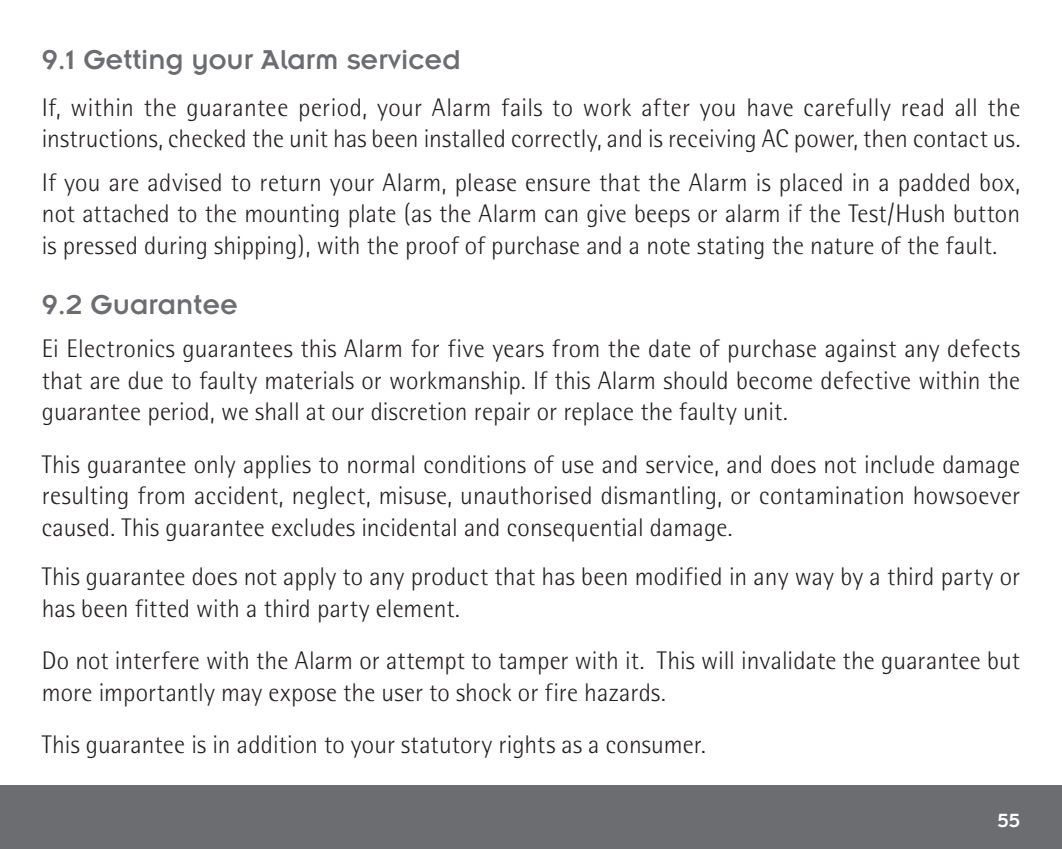
<style>
.page{position:relative;width:1062px;height:849px;background:#fff}
.page>*{position:absolute;margin:0;border:0;box-sizing:border-box;transform-origin:0 0}
.Body_Text{font:30px "Insignia LT Std";color:#6c6d70}
.Body_Text-2{font:300 25.5px/31.5px "Rotis Semi Sans";letter-spacing:.005em;color:#231f20}
.t1{font:21px "Insignia LT Std";color:#fff}
</style>
<div class="page">
<div style="left:0;top:785px;width:1061px;height:64px;background:#6c6d70"></div>
<p class="Body_Text" style="left:42px;top:44px;width:420px">9.1 Getting your Alarm serviced</p>
<p class="Body_Text-2" style="left:42px;top:91px;width:980px">If, within the guarantee period, your Alarm fails to work after you have carefully read all the instructions, checked the unit has been installed correctly, and is receiving AC power, then contact us.</p>
<p class="Body_Text-2" style="left:42px;top:166px;width:979px;text-align:justify">If you are advised to return your Alarm, please ensure that the Alarm is placed in a padded box, not attached to the mounting plate (as the Alarm can give beeps or alarm if the Test/Hush button is pressed during shipping), with the proof of purchase and a note stating the nature of the fault.</p>
<p class="Body_Text" style="left:42px;top:289px;width:198px">9.2 Guarantee</p>
<p class="Body_Text-2" style="left:42px;top:333px;width:980px;text-align:justify">Ei Electronics guarantees this Alarm for five years from the date of purchase against any defects that are due to faulty materials or workmanship. If this Alarm should become defective within the guarantee period, we shall at our discretion repair or replace the faulty unit.</p>
<p class="Body_Text-2" style="left:42px;top:448px;width:980px;text-align:justify">This guarantee only applies to normal conditions of use and service, and does not include damage resulting from accident, neglect, misuse, unauthorised dismantling, or contamination howsoever caused. This guarantee excludes incidental and consequential damage.</p>
<p class="Body_Text-2" style="left:42px;top:561px;width:979px">This guarantee does not apply to any product that has been modified in any way by a third party or has been fitted with a third party element.</p>
<p class="Body_Text-2" style="left:42px;top:645px;width:979px">Do not interfere with the Alarm or attempt to tamper with it. This will invalidate the guarantee but more importantly may expose the user to shock or fire hazards.</p>
<p class="Body_Text-2" style="left:42px;top:729px;width:665px">This guarantee is in addition to your statutory rights as a consumer.</p>
<p class="t1" style="left:997px;top:810px;width:24px">55</p>
</div>
